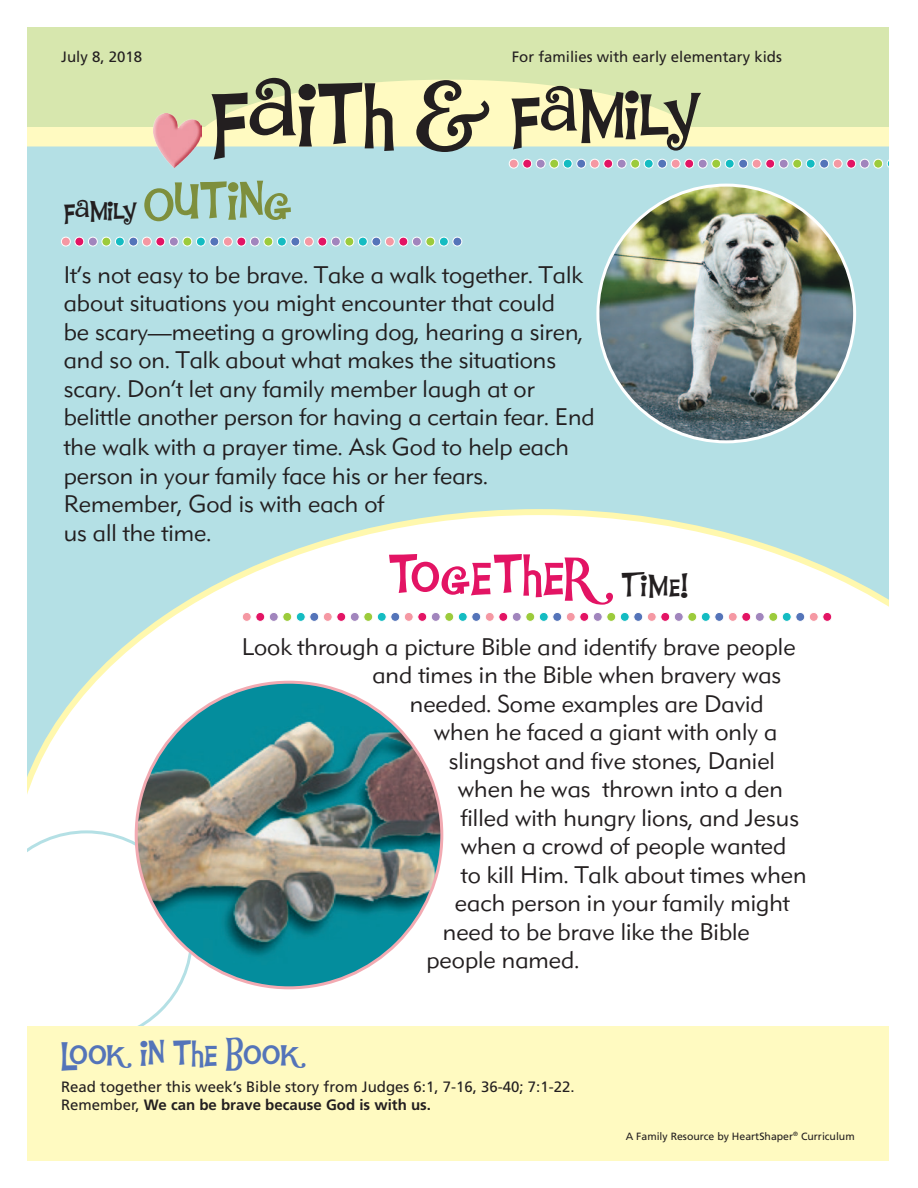
<style>
.page{position:relative;width:918px;height:1188px;background:#fff}
.page>*{position:absolute;margin:0;border:0;box-sizing:border-box;transform-origin:0 0}
.t1{font:90px "Whoa Nelly NF";color:#231f20}
.t2{font:57px "Whoa Nelly NF";color:#e31464}
.t3{font:36px "Whoa Nelly NF";color:#5474b9}
.t4{font:27px "Whoa Nelly NF";color:#231f20}
.t5{font:300 24px/28.7px "FH Sans";color:#231f20}
.t6{font:15px/18px "Frutiger";color:#231f20}
.t7{font:10.5px "Frutiger";color:#231f20}
.s1{font-size:69.9px}
.s2{font-size:54px;color:#7e8f3d}
.s3{font-size:30px;color:#231f20}
.s4{font-weight:700}
</style>
<div class="page">
<div style="left:0;top:0;width:918px;height:131px;background:#d7e7ae"></div>
<svg style="left:205px;top:80px;width:486px;height:47px;fill:#fffac1"></svg>
<div style="left:0;top:141px;width:918px;height:1040px;background:#b4e0e5"></div>
<svg style="left:27px;top:506px;width:863px;height:521px;background:#f3faf9"></svg>
<div style="left:0;top:128px;width:918px;height:18px;background:#fffac1"></div>
<div style="left:0;top:127px;width:918px;height:19px;border:2px solid #fffac1"></div>
<svg style="left:508px;top:158px;width:382px;height:11px"></svg>
<svg style="left:61px;top:236px;width:402px;height:11px"></svg>
<svg style="left:242px;top:612px;width:590px;height:10px;background:#d9d1d7"></svg>
<div style="left:27px;top:829px;width:168px;height:198px;background:#fff"></div>
<div style="left:0;top:1027px;width:918px;height:161px;background:#fffac1"></div>
<img style="left:133px;top:679px;width:312px;height:312px">
<img style="left:596px;top:183px;width:261px;height:261px">
<div style="left:0;top:0;width:918px;height:27px;background:#fff"></div>
<div style="left:0;top:0;width:27px;height:1188px;background:#fff"></div>
<div style="left:0;top:1161px;width:918px;height:27px;background:#fff"></div>
<div style="left:890px;top:0;width:28px;height:1188px;background:#fff"></div>
<img style="left:154px;top:113px;width:48px;height:54px">
<p class="t6" style="left:61px;top:48px;width:82px">July 8, 2018</p>
<p class="t6" style="left:512px;top:48px;width:272px">For families with early elementary kids</p>
<h1 class="t1" style="left:210px;top:47px;width:493px">Faith &amp; <span class="s1">Family</span></h1>
<p class="t4" style="left:64px;top:190px;width:229px">Family <span class="s2">Outing</span></p>
<p class="t5" style="left:64px;top:260px;width:533px">It’s not easy to be brave. Take a walk together. Talk about situations you might encounter that could<br>be scary—meeting a growling dog, hearing a siren, and so on. Talk about what makes the situations scary. Don’t let any family member laugh at or belittle another person for having a certain fear. End the walk with a prayer time. Ask God to help each person in your family face his or her fears.<br>Remember, God is with each of<br>us all the time.</p>
<h2 class="t2" style="left:388px;top:532px;width:301px">together <span class="s3">Time!</span></h2>
<p class="t5" style="left:242px;top:632px;width:555px">Look through a picture Bible and identify brave people</p>
<p class="t5" style="left:372px;top:661px;width:410px">and times in the Bible when bravery was</p>
<p class="t5" style="left:410px;top:689px;width:355px">needed. Some examples are David</p>
<p class="t5" style="left:434px;top:718px;width:345px">when he faced a giant with only a</p>
<p class="t5" style="left:449px;top:746px;width:328px">slingshot and five stones, Daniel</p>
<p class="t5" style="left:458px;top:775px;width:327px">when he was thrown into a den</p>
<p class="t5" style="left:461px;top:803px;width:340px">filled with hungry lions, and Jesus</p>
<p class="t5" style="left:461px;top:832px;width:327px">when a crowd of people wanted</p>
<p class="t5" style="left:461px;top:860px;width:347px">to kill Him. Talk about times when</p>
<p class="t5" style="left:455px;top:889px;width:336px">each person in your family might</p>
<p class="t5" style="left:443px;top:917px;width:309px">need to be brave like the Bible</p>
<p class="t5" style="left:426px;top:946px;width:154px">people named.</p>
<h3 class="t3" style="left:61px;top:1026px;width:246px">Look in the Book</h3>
<p class="t6" style="left:61px;top:1078px;width:515px">Read together this week’s Bible story from Judges 6:1, 7-16, 36-40; 7:1-22.<br>Remember, <span class="s4">We can be brave because God is with us.</span></p>
<p class="t7" style="left:626px;top:1130px;width:230px">A Family Resource by HeartShaper<sup>®</sup> Curriculum</p>
</div>
